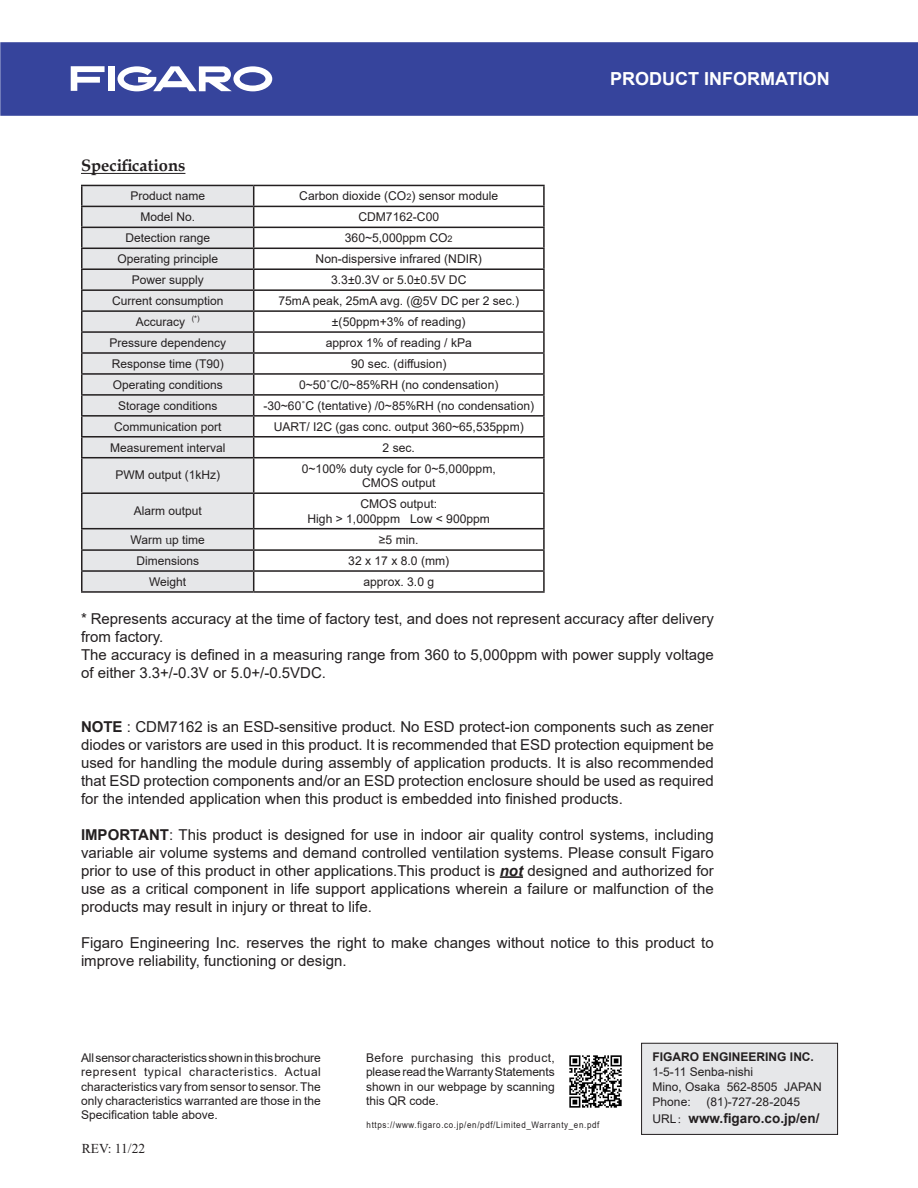
<style>
.page{position:relative;width:918px;height:1188px;background:#fff}
.page>*{position:absolute;margin:0;border:0;box-sizing:border-box;transform-origin:0 0}
.t1{font:700 18px "Arial";color:#fff}
.t2{font:700 16.5px "Book Antiqua";color:#231f20}
.t3{font:15px/18px "Arial";color:#231f20}
.t4{font:700 13.5px "Arial";color:#231f20}
.t5{font:13.5px "Times New Roman";color:#231f20}
.t6{font:12.15px "Arial";color:#231f20}
.t7{font:12px/14.4px "Arial";color:#231f20;text-align:justify}
.t8{font:700 12px "Arial";color:#231f20}
.t9{font:9px "Arial";letter-spacing:.08em;color:#231f20;scale:.89 1}
.s1{font-size:9.15px}
.s2{font-family:"Koz Min Pr 6 N"}
.s3{font-weight:700}
.s4{font-weight:700;font-style:italic}
.s5{font-weight:400;font-size:12px}
.s6{font-family:"Adobe Song Std";font-weight:300;font-size:12px}
</style>
<div class="page">
<div style="left:0;top:42px;width:918px;height:74px;background:#36449c;border:2px solid #36449c"></div>
<div style="left:108px;top:66px;width:7px;height:25px;background:#fff"></div>
<svg style="left:71px;top:66px;width:34px;height:25px"></svg>
<svg style="left:118px;top:66px;width:154px;height:25px"></svg>
<div style="left:83px;top:186px;width:170px;height:405px;background:#e6e7e9"></div>
<hr style="left:81px;top:206px;width:173px;height:1px;background:#231f20">
<hr style="left:254px;top:206px;width:291px;height:1px;background:#231f20">
<hr style="left:81px;top:227px;width:173px;height:1px;background:#231f20">
<hr style="left:254px;top:227px;width:291px;height:1px;background:#231f20">
<hr style="left:81px;top:248px;width:173px;height:1px;background:#231f20">
<hr style="left:254px;top:248px;width:291px;height:1px;background:#231f20">
<hr style="left:81px;top:268px;width:173px;height:2px;background:#231f20">
<hr style="left:254px;top:268px;width:291px;height:2px;background:#231f20">
<hr style="left:81px;top:289px;width:173px;height:2px;background:#231f20">
<hr style="left:254px;top:289px;width:291px;height:2px;background:#231f20">
<hr style="left:81px;top:310px;width:173px;height:2px;background:#231f20">
<hr style="left:254px;top:310px;width:291px;height:2px;background:#231f20">
<hr style="left:81px;top:331px;width:173px;height:2px;background:#231f20">
<hr style="left:254px;top:331px;width:291px;height:2px;background:#231f20">
<hr style="left:81px;top:352px;width:173px;height:2px;background:#231f20">
<hr style="left:254px;top:352px;width:291px;height:2px;background:#231f20">
<hr style="left:81px;top:373px;width:173px;height:2px;background:#231f20">
<hr style="left:254px;top:373px;width:291px;height:2px;background:#231f20">
<hr style="left:81px;top:394px;width:173px;height:2px;background:#231f20">
<hr style="left:254px;top:394px;width:291px;height:2px;background:#231f20">
<hr style="left:81px;top:415px;width:173px;height:2px;background:#231f20">
<hr style="left:254px;top:415px;width:291px;height:2px;background:#231f20">
<hr style="left:81px;top:436px;width:173px;height:2px;background:#231f20">
<hr style="left:254px;top:436px;width:291px;height:2px;background:#231f20">
<hr style="left:81px;top:457px;width:173px;height:1px;background:#231f20">
<hr style="left:254px;top:457px;width:291px;height:1px;background:#231f20">
<hr style="left:81px;top:492px;width:173px;height:2px;background:#231f20">
<hr style="left:254px;top:492px;width:291px;height:2px;background:#231f20">
<hr style="left:81px;top:528px;width:173px;height:1px;background:#231f20">
<hr style="left:254px;top:528px;width:291px;height:1px;background:#231f20">
<hr style="left:81px;top:549px;width:173px;height:2px;background:#231f20">
<hr style="left:254px;top:549px;width:291px;height:2px;background:#231f20">
<hr style="left:81px;top:570px;width:173px;height:2px;background:#231f20">
<hr style="left:254px;top:570px;width:291px;height:2px;background:#231f20">
<hr style="left:254px;top:185px;width:291px;height:1px;background:#231f20">
<hr style="left:543px;top:186px;width:2px;height:20px;background:#231f20">
<hr style="left:543px;top:207px;width:2px;height:20px;background:#231f20">
<hr style="left:543px;top:228px;width:2px;height:20px;background:#231f20">
<svg style="left:543px;top:249px;width:2px;height:208px"></svg>
<hr style="left:543px;top:458px;width:2px;height:34px;background:#231f20">
<hr style="left:543px;top:494px;width:2px;height:34px;background:#231f20">
<hr style="left:543px;top:529px;width:2px;height:20px;background:#231f20">
<svg style="left:543px;top:551px;width:2px;height:40px"></svg>
<hr style="left:254px;top:591px;width:291px;height:2px;background:#231f20">
<hr style="left:81px;top:185px;width:173px;height:1px;background:#231f20">
<hr style="left:81px;top:186px;width:2px;height:20px;background:#231f20">
<hr style="left:81px;top:207px;width:2px;height:20px;background:#231f20">
<hr style="left:81px;top:228px;width:2px;height:20px;background:#231f20">
<svg style="left:81px;top:249px;width:2px;height:208px"></svg>
<svg style="left:253px;top:186px;width:1px;height:271px"></svg>
<hr style="left:81px;top:458px;width:2px;height:34px;background:#231f20">
<hr style="left:253px;top:458px;width:1px;height:34px;background:#231f20">
<hr style="left:81px;top:494px;width:2px;height:34px;background:#231f20">
<hr style="left:253px;top:494px;width:1px;height:34px;background:#231f20">
<hr style="left:81px;top:529px;width:2px;height:20px;background:#231f20">
<svg style="left:81px;top:551px;width:2px;height:40px"></svg>
<svg style="left:253px;top:529px;width:1px;height:62px"></svg>
<hr style="left:81px;top:591px;width:173px;height:2px;background:#231f20">
<hr style="left:81px;top:173px;width:104px;height:1px;background:#231f20">
<hr style="left:500px;top:876px;width:23px;height:2px;background:#231f20">
<div style="left:642px;top:1043px;width:196px;height:91px;background:#e6e7e9"></div>
<div style="left:641px;top:1043px;width:197px;height:92px;border:1px solid #231f20"></div>
<img style="left:569px;top:1055px;width:53px;height:53px">
<p class="t2" style="left:81px;top:154px;width:106px">Specifications</p>
<p class="t7" style="left:130px;top:189px;width:76px">Product name</p>
<p class="t6" style="left:299px;top:188px;width:201px">Carbon dioxide (CO<span class="s1">2</span>) sensor module</p>
<p class="t7" style="left:140px;top:210px;width:56px">Model No.</p>
<p class="t6" style="left:358px;top:209px;width:82px">CDM7162-C00</p>
<p class="t7" style="left:125px;top:231px;width:86px">Detection range</p>
<p class="t6" style="left:345px;top:230px;width:109px">360~5,000ppm CO<span class="s1">2</span></p>
<p class="t7" style="left:117px;top:252px;width:102px">Operating principle</p>
<p class="t6" style="left:316px;top:251px;width:168px">Non-dispersive infrared (NDIR)</p>
<p class="t7" style="left:132px;top:273px;width:74px">Power supply</p>
<p class="t6" style="left:331px;top:271px;width:137px">3.3±0.3V or 5.0±0.5V DC</p>
<p class="t7" style="left:112px;top:293px;width:113px">Current consumption</p>
<p class="t6" style="left:278px;top:292px;width:242px">75mA peak, 25mA avg. (@5V DC per 2 sec.)</p>
<p class="t7" style="left:136px;top:314px;width:65px">Accuracy <sup>(*)</sup></p>
<p class="t6" style="left:332px;top:313px;width:135px">±(50ppm+3% of reading)</p>
<p class="t7" style="left:109px;top:335px;width:118px">Pressure dependency</p>
<p class="t6" style="left:326px;top:334px;width:148px">approx 1% of reading / kPa</p>
<p class="t7" style="left:112px;top:356px;width:114px">Response time (T90)</p>
<p class="t6" style="left:351px;top:355px;width:97px">90 sec. (diffusion)</p>
<p class="t7" style="left:113px;top:377px;width:112px">Operating conditions</p>
<p class="t6" style="left:299px;top:376px;width:201px">0~50˚C/0~85%RH (no condensation)</p>
<p class="t7" style="left:118px;top:398px;width:101px">Storage conditions</p>
<p class="t6" style="left:263px;top:397px;width:272px">-30~60˚C (tentative) /0~85%RH (no condensation)</p>
<p class="t7" style="left:114px;top:419px;width:109px">Communication port</p>
<p class="t6" style="left:274px;top:418px;width:252px">UART/ I2C (gas conc. output 360~65,535ppm)</p>
<p class="t7" style="left:110px;top:440px;width:117px">Measurement interval</p>
<p class="t6" style="left:383px;top:439px;width:34px">2 sec.</p>
<p class="t7" style="left:115px;top:468px;width:106px">PWM output (1kHz)</p>
<p class="t6" style="left:302px;top:460px;width:196px">0~100% duty cycle for 0~5,000ppm,</p>
<p class="t6" style="left:362px;top:475px;width:75px">CMOS output</p>
<p class="t7" style="left:134px;top:503px;width:70px">Alarm output</p>
<p class="t6" style="left:360px;top:495px;width:78px">CMOS output:</p>
<p class="t6" style="left:308px;top:510px;width:184px">High &gt; 1,000ppm Low &lt; 900ppm</p>
<p class="t7" style="left:131px;top:533px;width:76px">Warm <span class="s2">u</span>p time</p>
<p class="t6" style="left:379px;top:531px;width:41px">≥5 min.</p>
<p class="t7" style="left:136px;top:553px;width:64px">Dimensions</p>
<p class="t6" style="left:348px;top:552px;width:103px">32 x 17 x 8.0 (mm)</p>
<p class="t7" style="left:149px;top:574px;width:39px">Weight</p>
<p class="t6" style="left:363px;top:573px;width:72px">approx. 3.0 g</p>
<p class="t1" style="left:610px;top:66px;width:221px">PRODUCT INFORMATION</p>
<p class="t3" style="left:81px;top:609px;width:634px">* Represents accuracy at the time of factory test, and does not represent accuracy after delivery from factory.</p>
<p class="t3" style="left:81px;top:645px;width:634px">The accuracy is defined in a measuring range from 360 to 5,000ppm with power supply voltage of either 3.3+/-0.3V or 5.0+/-0.5VDC.</p>
<p class="t3" style="left:81px;top:717px;width:634px;text-align:justify"><span class="s3">NOTE</span> : CDM7162 is an ESD-sensitive product. No ESD protect-ion components such as zener diodes or varistors are used in this product. It is recommended that ESD protection equipment be used for handling the module during assembly of application products. It is also recommended that ESD protection components and/or an ESD protection enclosure should be used as required for the intended application when this product is embedded into finished products.</p>
<p class="t3" style="left:81px;top:825px;width:634px;text-align:justify"><span class="s3">IMPORTANT</span>: This product is designed for use in indoor air quality control systems, including variable air volume systems and demand controlled ventilation systems. Please consult Figaro prior to use of this product in other applications.This product is <span class="s4">not</span> designed and authorized for use as a critical component in life support applications wherein a failure or malfunction of the products may result in injury or threat to life.</p>
<p class="t3" style="left:81px;top:933px;width:634px">Figaro Engineering Inc. reserves the right to make changes without notice to this product to improve reliability, functioning or design.</p>
<p class="t7" style="left:81px;top:1050px;width:241px">All sensor characteristics shown in this brochure represent typical characteristics. Actual characteristics vary from sensor to sensor. The only characteristics warranted are those in the Specification table above.</p>
<p class="t7" style="left:366px;top:1050px;width:190px">Before purchasing this product, please read the Warranty Statements shown in our webpage by scanning this QR code.</p>
<p class="t9" style="left:367px;top:1119px;width:263px">https://www.figaro.co.jp/en/pdf/Limited_Warranty_en.pdf</p>
<p class="t5" style="left:82px;top:1139px;width:65px">REV: 11/22</p>
<p class="t8" style="left:653px;top:1048px;width:163px">FIGARO ENGINEERING INC.</p>
<p class="t7" style="left:653px;top:1064px;width:102px">1-5-11 Senba-nishi</p>
<p class="t7" style="left:653px;top:1079px;width:171px">Mino, Osaka 562-8505 JAPAN</p>
<p class="t7" style="left:653px;top:1094px;width:40px">Phone:</p>
<p class="t7" style="left:707px;top:1094px;width:95px">(81)-727-28-2045</p>
<p class="t4" style="left:653px;top:1109px;width:168px"><span class="s5">URL</span><span class="s6">：</span>www.figaro.co.jp/en/</p>
</div>
